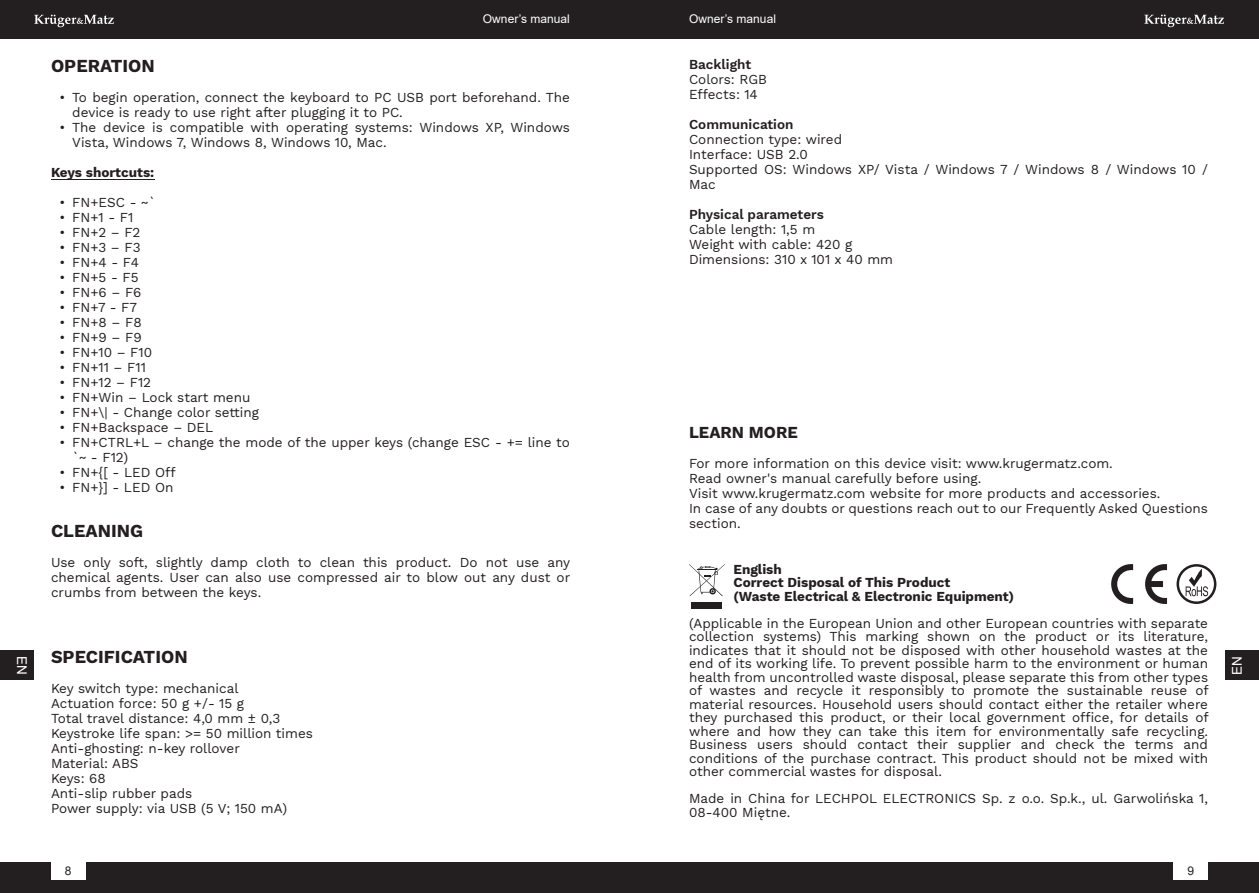
<style>
.page{position:relative;width:1259px;height:893px;background:#fff}
.page>*{position:absolute;margin:0;border:0;box-sizing:border-box;transform-origin:0 0}
.t1{font:700 18px "Work Sans";color:#231f20}
.t2{font:700 16.5px "Work Sans";color:#231f20}
.t3{font:13.5px/15px "Work Sans";color:#231f20}
.t4{font:700 13.5px/13.5px "Work Sans";color:#231f20}
.t5{font:600 13.5px "Work Sans";color:#231f20}
.t6{font:13.5px "Arial";color:#fff}
.t7{font:12px "Arial";color:#fff}
.t8{font:12px "Arial";color:#231f20}
</style>
<div class="page">
<div style="left:0;top:0;width:1259px;height:38px;background:#231f20"></div>
<div style="left:0;top:862px;width:1259px;height:31px;background:#231f20"></div>
<svg style="left:1144px;top:15px;width:80px;height:12px"></svg>
<svg style="left:34px;top:15px;width:80px;height:12px"></svg>
<div style="left:1225px;top:651px;width:34px;height:29px;background:#231f20"></div>
<div style="left:0;top:651px;width:34px;height:29px;background:#231f20"></div>
<div style="left:51px;top:862px;width:34px;height:18px;background:#fff"></div>
<div style="left:1174px;top:862px;width:34px;height:18px;background:#fff"></div>
<hr style="left:51px;top:179px;width:103px;height:1px;background:#231f20">
<div style="left:691px;top:603px;width:31px;height:6px;background:#231f20"></div>
<svg style="left:689px;top:564px;width:36px;height:32px"></svg>
<svg style="left:1176px;top:564px;width:40px;height:40px"></svg>
<svg style="left:1111px;top:564px;width:56px;height:40px"></svg>
<p class="t6" style="left:27px;top:656px;width:20px;rotate:90deg">EN</p>
<p class="t7" style="left:483px;top:14px;width:88px">Owner’s manual</p>
<p class="t7" style="left:689px;top:14px;width:88px">Owner’s manual</p>
<h1 class="t1" style="left:51px;top:56px;width:105px">OPERATION</h1>
<p class="t3" style="left:72px;top:90px;width:499px;text-indent:-13px">• To begin operation, connect the keyboard to PC USB port beforehand. The device is ready to use right after plugging it to PC.</p>
<p class="t3" style="left:72px;top:120px;width:499px;text-indent:-13px">• The device is compatible with operating systems: Windows XP, Windows<br>Vista, Windows 7, Windows 8, Windows 10, Mac.</p>
<p class="t4" style="left:51px;top:166px;width:105px">Keys shortcuts:</p>
<p class="t3" style="left:60px;top:195px;width:97px">• FN+ESC - ~`</p>
<p class="t3" style="left:60px;top:210px;width:75px">• FN+1 - F1</p>
<p class="t3" style="left:60px;top:225px;width:82px">• FN+2 – F2</p>
<p class="t3" style="left:60px;top:240px;width:82px">• FN+3 – F3</p>
<p class="t3" style="left:60px;top:255px;width:81px">• FN+4 - F4</p>
<p class="t3" style="left:60px;top:270px;width:81px">• FN+5 - F5</p>
<p class="t3" style="left:60px;top:285px;width:83px">• FN+6 – F6</p>
<p class="t3" style="left:60px;top:300px;width:79px">• FN+7 - F7</p>
<p class="t3" style="left:60px;top:315px;width:84px">• FN+8 – F8</p>
<p class="t3" style="left:60px;top:330px;width:84px">• FN+9 – F9</p>
<p class="t3" style="left:60px;top:345px;width:94px">• FN+10 – F10</p>
<p class="t3" style="left:60px;top:360px;width:88px">• FN+11 – F11</p>
<p class="t3" style="left:60px;top:375px;width:93px">• FN+12 – F12</p>
<p class="t3" style="left:60px;top:390px;width:192px">• FN+Win – Lock start menu</p>
<p class="t3" style="left:60px;top:405px;width:201px">• FN+\| - Change color setting</p>
<p class="t3" style="left:60px;top:420px;width:155px">• FN+Backspace – DEL</p>
<p class="t3" style="left:72px;top:435px;width:499px;text-indent:-13px">• FN+CTRL+L – change the mode of the upper keys (change ESC - += line to `~ - F12)</p>
<p class="t3" style="left:60px;top:465px;width:118px">• FN+{[ - LED Off</p>
<p class="t3" style="left:60px;top:480px;width:115px">• FN+}] - LED On</p>
<h1 class="t1" style="left:51px;top:521px;width:94px">CLEANING</h1>
<p class="t3" style="left:51px;top:555px;width:521px;text-align:justify">Use only soft, slightly damp cloth to clean this product. Do not use any chemical agents. User can also use compressed air to blow out any dust or crumbs from between the keys.</p>
<h1 class="t1" style="left:51px;top:647px;width:138px">SPECIFICATION</h1>
<p class="t3" style="left:51px;top:681px;width:263px">Key switch type: mechanical<br>Actuation force: 50 g +/- 15 g<br>Total travel distance: 4,0 mm ± 0,3<br>Keystroke life span: &gt;= 50 million times<br>Anti-ghosting: n-key rollover<br>Material: ABS<br>Keys: 68<br>Anti-slip rubber pads<br>Power supply: via USB (5 V; 150 mA)</p>
<p class="t5" style="left:689px;top:57px;width:64px">Backlight</p>
<p class="t3" style="left:689px;top:72px;width:80px">Colors: RGB<br>Effects: 14</p>
<p class="t5" style="left:689px;top:117px;width:106px">Communication</p>
<p class="t3" style="left:689px;top:132px;width:520px">Connection type: wired<br>Interface: USB 2.0<br>Supported OS: Windows XP/ Vista / Windows 7 / Windows 8 / Windows 10 /<br>Mac</p>
<p class="t5" style="left:689px;top:207px;width:136px">Physical parameters</p>
<p class="t3" style="left:689px;top:222px;width:206px">Cable length: 1,5 m<br>Weight with cable: 420 g<br>Dimensions: 310 x 101 x 40 mm</p>
<p class="t2" style="left:689px;top:422px;width:110px">LEARN MORE</p>
<p class="t3" style="left:689px;top:456px;width:520px">For more information on this device visit: www.krugermatz.com.<br>Read owner's manual carefully before using.<br>Visit www.krugermatz.com website for more products and accessories.<br>In case of any doubts or questions reach out to our Frequently Asked Questions section.</p>
<p class="t4" style="left:733px;top:562px;width:282px">English<br>Correct Disposal of This Product<br>(Waste Electrical &amp; Electronic Equipment)</p>
<p class="t3" style="left:689px;top:616px;width:521px;line-height:13.5px;text-align:justify">(Applicable in the European Union and other European countries with separate collection systems) This marking shown on the product or its literature, indicates that it should not be disposed with other household wastes at the end of its working life. To prevent possible harm to the environment or human health from uncontrolled waste disposal, please separate this from other types of wastes and recycle it responsibly to promote the sustainable reuse of material resources. Household users should contact either the retailer where they purchased this product, or their local government office, for details of where and how they can take this item for environmentally safe recycling.<br>Business users should contact their supplier and check the terms and conditions of the purchase contract. This product should not be mixed with other commercial wastes for disposal.</p>
<p class="t3" style="left:689px;top:792px;width:520px;line-height:13.5px">Made in China for LECHPOL ELECTRONICS Sp. z o.o. Sp.k., ul. Garwolińska 1,<br>08-400 Miętne.</p>
<p class="t8" style="left:65px;top:867px;width:8px">8</p>
<p class="t8" style="left:1187px;top:867px;width:8px">9</p>
<p class="t6" style="left:1231px;top:675px;width:20px;rotate:-90deg">EN</p>
</div>
